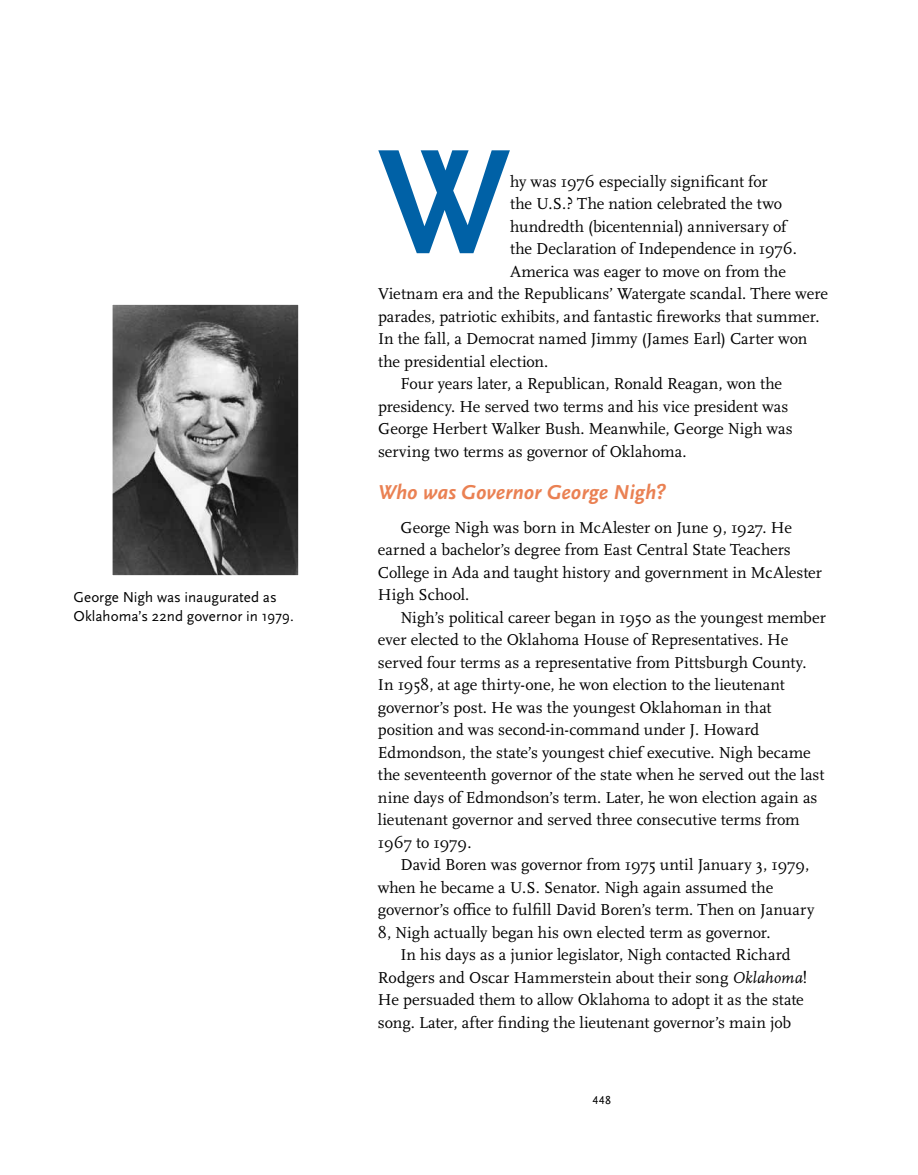
<style>
.page{position:relative;width:918px;height:1175px;background:#fff}
.page>*{position:absolute;margin:0;border:0;box-sizing:border-box;transform-origin:0 0}
.t1{font:700 152.85px "Scala Sans OT";color:#0061a6}
.t2{font:italic 700 21px "Scala Sans OT";color:#ea8153}
.t3{font:16.5px/22.5px "Scala OT";color:#000}
.t4{font:15px/19.5px "Scala Sans OT";color:#000}
.t5{font:12px "Scala Sans OT";color:#000}
.s1{font-style:italic}
</style>
<div class="page">
<img style="left:114px;top:306px;width:183px;height:268px">
<div style="left:112px;top:304px;width:187px;height:272px;border:1px solid #fff"></div>
<p class="t4" style="left:74px;top:587px;width:222px">George Nigh was inaugurated as<br>Oklahoma’s 22nd governor in 1979.</p>
<h1 class="t1" style="left:378px;top:115px;width:134px">W</h1>
<p class="t3" style="left:510px;top:170px;width:259px">hy was 1976 especially significant for</p>
<p class="t3" style="left:510px;top:193px;width:274px">the U.S.? The nation celebrated the two</p>
<p class="t3" style="left:510px;top:215px;width:278px">hundredth (bicentennial) anniversary of</p>
<p class="t3" style="left:510px;top:238px;width:288px">the Declaration of Independence in 1976.</p>
<p class="t3" style="left:510px;top:260px;width:277px">America was eager to move on from the</p>
<p class="t3" style="left:378px;top:283px;width:451px">Vietnam era and the Republicans’ Watergate scandal. There were</p>
<p class="t3" style="left:378px;top:305px;width:443px">parades, patriotic exhibits, and fantastic fireworks that summer.</p>
<p class="t3" style="left:378px;top:328px;width:431px">In the fall, a Democrat named Jimmy (James Earl) Carter won</p>
<p class="t3" style="left:378px;top:350px;width:172px">the presidential election.</p>
<p class="t3" style="left:401px;top:373px;width:383px">Four years later, a Republican, Ronald Reagan, won the</p>
<p class="t3" style="left:378px;top:395px;width:412px">presidency. He served two terms and his vice president was</p>
<p class="t3" style="left:378px;top:418px;width:416px">George Herbert Walker Bush. Meanwhile, George Nigh was</p>
<p class="t3" style="left:378px;top:441px;width:310px">serving two terms as governor of Oklahoma.</p>
<p class="t2" style="left:378px;top:480px;width:290px">Who was Governor George Nigh?</p>
<p class="t3" style="left:378px;top:516px;width:446px;text-indent:23px">George Nigh was born in McAlester on June 9, 1927. He earned a bachelor’s degree from East Central State Teachers College in Ada and taught history and government in McAlester High School.</p>
<p class="t3" style="left:378px;top:606px;width:449px;text-indent:23px">Nigh’s political career began in 1950 as the youngest member ever elected to the Oklahoma House of Representatives. He served four terms as a representative from Pittsburgh County.<br>In 1958, at age thirty-one, he won election to the lieutenant governor’s post. He was the youngest Oklahoman in that position and was second-in-command under J. Howard Edmondson, the state’s youngest chief executive. Nigh became the seventeenth governor of the state when he served out the last nine days of Edmondson’s term. Later, he won election again as lieutenant governor and served three consecutive terms from 1967 to 1979.</p>
<p class="t3" style="left:378px;top:854px;width:438px;text-indent:23px">David Boren was governor from 1975 until January 3, 1979, when he became a U.S. Senator. Nigh again assumed the governor’s office to fulfill David Boren’s term. Then on January 8, Nigh actually began his own elected term as governor.</p>
<p class="t3" style="left:378px;top:944px;width:431px;text-indent:23px">In his days as a junior legislator, Nigh contacted Richard Rodgers and Oscar Hammerstein about their song <span class="s1">Oklahoma</span>!<br>He persuaded them to allow Oklahoma to adopt it as the state song. Later, after finding the lieutenant governor’s main job</p>
<p class="t5" style="left:593px;top:1094px;width:20px">448</p>
</div>
